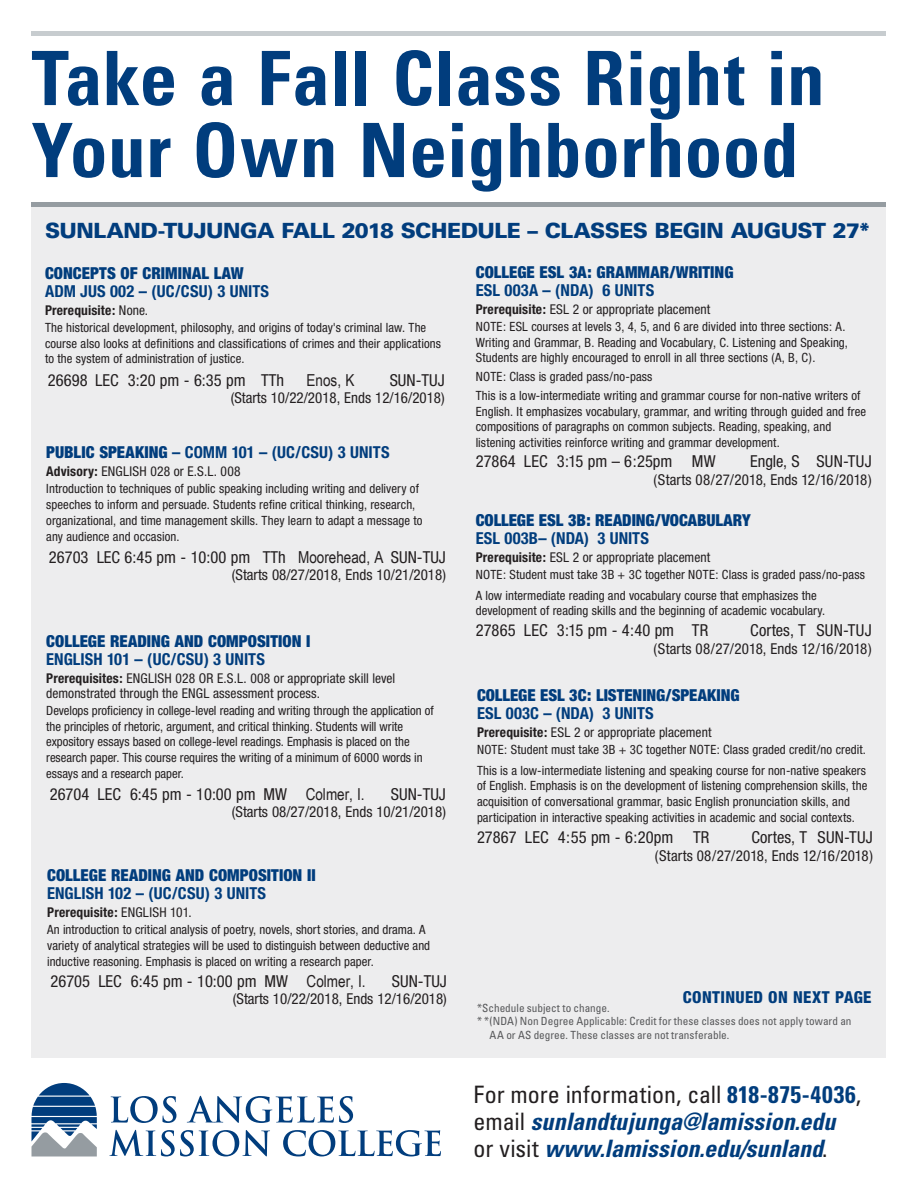
<style>
.page{position:relative;width:918px;height:1188px;background:#fff}
.page>*{position:absolute;margin:0;border:0;box-sizing:border-box;transform-origin:0 0}
.t1{font:700 condensed 75px/72px "Univers";letter-spacing:.01em;color:#013d7d}
.t2{font:italic 700 condensed 24px/27px "Univers";color:#013d7d}
.t3{font:900 21px "Univers";letter-spacing:-.025em;color:#013d7d}
.class_h1{font:900 condensed 16.5px/18px "Helvetica Neue";color:#013d7d}
.dates{font:condensed 16.5px "Helvetica Neue";color:#231f20}
.class{font:condensed 16.5px "Helvetica Neue";letter-spacing:.005em;color:#231f20}
.class_h1-2{font:700 condensed 16.5px/18px "Helvetica Neue";letter-spacing:.005em;color:#013d7d}
.class_h1-3{font:800 condensed 16.5px "Helvetica Neue";letter-spacing:.02em;color:#013d7d}
.dates-2{font:16.5px "Arial Narrow";color:#231f20}
.dates-3{font:condensed 15px "Helvetica Neue";color:#231f20}
.prereq{font:condensed 13.5px/15px "Helvetica Neue";letter-spacing:.005em;color:#231f20}
.prereq-2{font:700 condensed 13.5px "Helvetica Neue";letter-spacing:.01em;color:#231f20}
.Course_Descript{font:condensed 12.75px/15.8px "Helvetica Neue";letter-spacing:.005em;color:#231f20}
.t4{font:condensed 11.25px/13.5px "Univers";color:#57585a}
.s1{font-weight:900}
.s2{font-weight:400}
.s3{font-weight:700}
.s4{font-family:"Arial Narrow";font-stretch:normal}
.s5{font-weight:400;font-style:normal;color:#231f20}
.s6{font-style:normal}
</style>
<div class="page">
<div style="left:32px;top:202px;width:854px;height:855px;background:#ededee"></div>
<hr style="left:32px;top:202px;width:854px;height:4px;background:#959ca1">
<hr style="left:32px;top:32px;width:854px;height:4px;background:#c7cccf">
<svg style="left:31px;top:1083px;width:66px;height:73px"></svg>
<svg style="left:111px;top:1096px;width:65px;height:27px"></svg>
<svg style="left:187px;top:1096px;width:166px;height:27px"></svg>
<svg style="left:109px;top:1130px;width:161px;height:26px"></svg>
<svg style="left:283px;top:1130px;width:158px;height:26px"></svg>
<p class="t1" style="left:32px;top:41px;width:795px">Take a Fall Class Right in<br>Your Own Neighborhood</p>
<p class="t3" style="left:45px;top:217px;width:827px">SUNLAND-TUJUNGA FALL 2018 SCHEDULE – CLASSES BEGIN AUGUST 27*</p>
<p class="class_h1-2" style="left:45px;top:264px;width:226px"><span class="s1">CONCEPTS OF CRIMINAL LAW<br></span>ADM JUS 002 – (UC/CSU) 3 UNITS</p>
<p class="prereq-2" style="left:45px;top:302px;width:105px">Prerequisite: <span class="s2">None.</span></p>
<p class="Course_Descript" style="left:45px;top:319px;width:398px">The historical development, philosophy, and origins of today's criminal law. The course also looks at definitions and classifications of crimes and their applications to the system of administration of justice.</p>
<p class="dates" style="left:48px;top:371px;width:238px">26698 LEC 3:20 pm - 6:35 pm TTh</p>
<p class="dates-2" style="left:307px;top:368px;width:49px">Enos, K</p>
<p class="dates" style="left:390px;top:371px;width:57px">SUN-TUJ</p>
<p class="dates-3" style="left:231px;top:389px;width:216px">(Starts 10/22/2018, Ends 12/16/2018)</p>
<p class="class_h1" style="left:476px;top:262px;width:259px">COLLEGE ESL 3A: GRAMMAR/WRITING<br><span class="s3">ESL 003A – (NDA) 6 UNITS</span></p>
<p class="prereq" style="left:476px;top:301px;width:236px"><span class="s3">Prerequisite:</span> ESL 2 or appropriate placement</p>
<p class="Course_Descript" style="left:476px;top:318px;width:374px">NOTE: ESL courses at levels 3, 4, 5, and 6 are divided into three sections: A.<br>Writing and Grammar, B. Reading and Vocabulary, C. Listening and Speaking,<br>Students are highly encouraged to enroll in all three sections (A, B, C).</p>
<p class="Course_Descript" style="left:476px;top:369px;width:178px">NOTE: Class is graded pass/no-pass</p>
<p class="Course_Descript" style="left:476px;top:387px;width:392px">This is a low-intermediate writing and grammar course for non-native writers of English. It emphasizes vocabulary, grammar, and writing through guided and free compositions of paragraphs on common subjects. Reading, speaking, and listening activities reinforce writing and grammar development.</p>
<p class="class" style="left:476px;top:451px;width:241px">27864 LEC 3:15 pm – 6:25pm MW</p>
<p class="class" style="left:750px;top:451px;width:123px">Engle, S SUN-TUJ</p>
<p class="dates-3" style="left:654px;top:471px;width:220px">(Starts 08/27/2018, Ends 12/16/2018)</p>
<p class="class_h1" style="left:476px;top:511px;width:276px">COLLEGE ESL 3B: READING/VOCABULARY<br><span class="s3">ESL 003B– (NDA) 3 UNITS</span></p>
<p class="prereq" style="left:476px;top:550px;width:236px"><span class="s3">Prerequisite:</span> ESL 2 or appropriate placement</p>
<p class="Course_Descript" style="left:476px;top:567px;width:391px">NOTE: Student must take 3B + 3C together NOTE: Class is graded pass/no-pass</p>
<p class="Course_Descript" style="left:476px;top:587px;width:351px">A low intermediate reading and vocabulary course that emphasizes the development of reading skills and the beginning of academic vocabulary.</p>
<p class="class" style="left:476px;top:621px;width:234px">27865 LEC 3:15 pm - 4:40 pm TR</p>
<p class="class" style="left:750px;top:621px;width:123px">Cortes, T SUN-TUJ</p>
<p class="dates-3" style="left:654px;top:641px;width:220px">(Starts 08/27/2018, Ends 12/16/2018)</p>
<p class="class_h1" style="left:477px;top:686px;width:264px">COLLEGE ESL 3C: LISTENING/SPEAKING<br><span class="s3">ESL 003C – (NDA) 3 UNITS</span></p>
<p class="prereq" style="left:477px;top:725px;width:236px"><span class="s3">Prerequisite:</span> ESL 2 or appropriate placement</p>
<p class="Course_Descript" style="left:477px;top:742px;width:390px">NOTE: Student must take 3B + 3C together NOTE: Class graded credit/no credit.</p>
<p class="Course_Descript" style="left:477px;top:762px;width:392px">This is a low-intermediate listening and speaking course for non-native speakers of English. Emphasis is on the development of listening comprehension skills, the acquisition of conversational grammar, basic English pronunciation skills, and participation in interactive speaking activities in academic and social contexts.</p>
<p class="class" style="left:477px;top:827px;width:234px">27867 LEC 4:55 pm - 6:20pm TR</p>
<p class="class" style="left:751px;top:827px;width:123px">Cortes, T SUN-TUJ</p>
<p class="dates-3" style="left:655px;top:847px;width:220px">(Starts 08/27/2018, Ends 12/16/2018)</p>
<p class="class_h1-2" style="left:46px;top:443px;width:345px"><span class="s1">PUBLIC SPEAKING</span> – COMM 101 – (UC/CSU) 3 UNITS</p>
<p class="prereq" style="left:46px;top:464px;width:196px"><span class="s3">Advisory:</span> ENGLISH 028 or E.S.L. 008</p>
<p class="Course_Descript" style="left:46px;top:481px;width:378px">Introduction to techniques of public speaking including writing and delivery of speeches to inform and persuade. Students refine critical thinking, research, organizational, and time management skills. They learn to adapt a message to any audience and occasion.</p>
<p class="dates" style="left:49px;top:548px;width:399px">26703 LEC 6:45 pm - 10:00 pm TTh <span class="s4">Moorehead, A</span> SUN-TUJ</p>
<p class="dates-3" style="left:232px;top:566px;width:216px">(Starts 08/27/2018, Ends 10/21/2018)</p>
<p class="class_h1" style="left:46px;top:631px;width:266px">COLLEGE READING AND COMPOSITION I<br><span class="s3">ENGLISH 101 – (UC/CSU) 3 UNITS</span></p>
<p class="prereq" style="left:46px;top:670px;width:351px"><span class="s3">Prerequisites:</span> ENGLISH 028 OR E.S.L. 008 or appropriate skill level demonstrated through the ENGL assessment process.</p>
<p class="Course_Descript" style="left:46px;top:702px;width:389px">Develops proficiency in college-level reading and writing through the application of the principles of rhetoric, argument, and critical thinking. Students will write expository essays based on college-level readings. Emphasis is placed on the research paper. This course requires the writing of a minimum of 6000 words in essays and a research paper.</p>
<p class="dates" style="left:50px;top:785px;width:316px">26704 LEC 6:45 pm - 10:00 pm MW <span class="s4">Colmer, I.</span></p>
<p class="dates" style="left:391px;top:785px;width:57px">SUN-TUJ</p>
<p class="dates-3" style="left:232px;top:803px;width:216px">(Starts 08/27/2018, Ends 10/21/2018)</p>
<p class="class_h1" style="left:47px;top:866px;width:270px">COLLEGE READING AND COMPOSITION II<br><span class="s3">ENGLISH 102 – (UC/CSU) 3 UNITS</span></p>
<p class="prereq-2" style="left:47px;top:904px;width:146px">Prerequisite: <span class="s2">ENGLISH 101.</span></p>
<p class="Course_Descript" style="left:47px;top:922px;width:384px">An introduction to critical analysis of poetry, novels, short stories, and drama. A variety of analytical strategies will be used to distinguish between deductive and inductive reasoning. Emphasis is placed on writing a research paper.</p>
<p class="dates" style="left:51px;top:972px;width:317px">26705 LEC 6:45 pm - 10:00 pm MW <span class="s4">Colmer, I.</span></p>
<p class="dates" style="left:392px;top:972px;width:57px">SUN-TUJ</p>
<p class="dates-3" style="left:233px;top:990px;width:216px">(Starts 10/22/2018, Ends 12/16/2018)</p>
<p class="class_h1-3" style="left:683px;top:987px;width:190px">CONTINUED ON NEXT PAGE</p>
<p class="t4" style="left:477px;top:1001px;width:134px">*Schedule subject to change.</p>
<p class="t4" style="left:490px;top:1014px;width:363px;text-indent:-13px">* *(NDA) Non Degree Applicable: Credit for these classes does not apply toward an<br>AA or AS degree. These classes are not transferable.</p>
<h2 class="t2" style="left:474px;top:1080px;width:389px"><span class="s5">For more information, call</span> <span class="s6">818-875-4036</span><span class="s5">, email</span> sunlandtujunga@lamission.edu <span class="s5">or visit</span> www.lamission.edu/sunland<span class="s5">.</span></h2>
</div>
